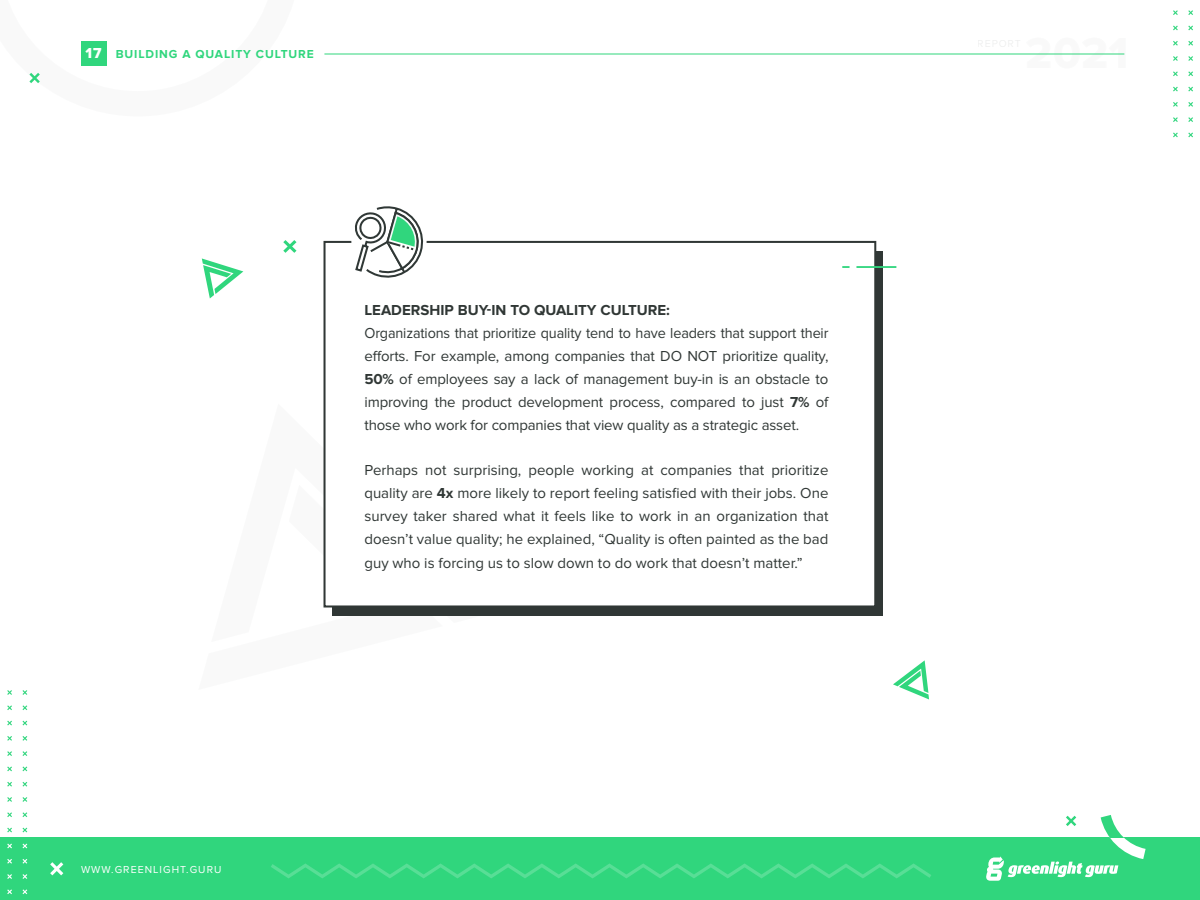
<style>
.page{position:relative;width:1200px;height:900px;background:#fff}
.page>*{position:absolute;margin:0;border:0;box-sizing:border-box;transform-origin:0 0}
.t1{font:15px/23.1px "Proxima Nova";letter-spacing:-.005em;color:#303735;text-align:justify}
.t2{font:15px/23.1px "Proxima Nova";letter-spacing:-.005em;color:#303735;text-align:justify;scale:.96 1}
.t3{font:700 15px "Proxima Nova";color:#303735}
.t4{font:15px "Proxima Nova Extrabld";color:#fff}
.t5{font:700 12px "Proxima Nova";letter-spacing:.075em;color:#30d67d}
.t6{font:10.5px "Proxima Nova";letter-spacing:.1em;color:#fff}
.s1{font-weight:700}
</style>
<div class="page">
<svg style="left:22px;top:690px;width:5px;height:5px"></svg>
<svg style="left:22px;top:705px;width:5px;height:5px"></svg>
<svg style="left:22px;top:721px;width:5px;height:4px"></svg>
<svg style="left:22px;top:736px;width:5px;height:5px"></svg>
<svg style="left:22px;top:751px;width:5px;height:5px"></svg>
<svg style="left:22px;top:767px;width:5px;height:4px"></svg>
<svg style="left:22px;top:782px;width:5px;height:5px"></svg>
<svg style="left:22px;top:797px;width:5px;height:5px"></svg>
<svg style="left:22px;top:812px;width:5px;height:5px"></svg>
<svg style="left:22px;top:828px;width:5px;height:4px"></svg>
<svg style="left:7px;top:767px;width:5px;height:4px"></svg>
<svg style="left:7px;top:782px;width:5px;height:5px"></svg>
<svg style="left:7px;top:797px;width:5px;height:5px"></svg>
<svg style="left:7px;top:812px;width:5px;height:5px"></svg>
<svg style="left:7px;top:828px;width:5px;height:4px"></svg>
<svg style="left:1188px;top:10px;width:5px;height:5px"></svg>
<svg style="left:1188px;top:26px;width:5px;height:4px"></svg>
<svg style="left:1188px;top:41px;width:5px;height:5px"></svg>
<svg style="left:1188px;top:56px;width:5px;height:5px"></svg>
<svg style="left:1188px;top:71px;width:5px;height:5px"></svg>
<svg style="left:1173px;top:10px;width:5px;height:5px"></svg>
<svg style="left:1173px;top:26px;width:5px;height:4px"></svg>
<svg style="left:1173px;top:41px;width:5px;height:5px"></svg>
<svg style="left:1173px;top:56px;width:5px;height:5px"></svg>
<svg style="left:1173px;top:71px;width:5px;height:5px"></svg>
<svg style="left:1173px;top:87px;width:5px;height:4px"></svg>
<svg style="left:1173px;top:102px;width:5px;height:5px"></svg>
<svg style="left:1173px;top:117px;width:5px;height:5px"></svg>
<svg style="left:1173px;top:133px;width:5px;height:4px"></svg>
<div style="left:0;top:837px;width:1200px;height:63px;background:#30d67d"></div>
<svg style="left:271px;top:863px;width:660px;height:16px"></svg>
<svg style="left:50px;top:862px;width:14px;height:14px"></svg>
<svg style="left:986px;top:815px;width:160px;height:66px"></svg>
<svg style="left:29px;top:41px;width:78px;height:42px"></svg>
<svg style="left:22px;top:843px;width:5px;height:5px"></svg>
<svg style="left:22px;top:859px;width:5px;height:5px"></svg>
<svg style="left:22px;top:874px;width:5px;height:5px"></svg>
<svg style="left:22px;top:889px;width:5px;height:5px"></svg>
<svg style="left:7px;top:843px;width:5px;height:5px"></svg>
<svg style="left:7px;top:859px;width:5px;height:5px"></svg>
<svg style="left:7px;top:874px;width:5px;height:5px"></svg>
<svg style="left:7px;top:889px;width:5px;height:5px"></svg>
<hr style="left:324px;top:54px;width:800px;height:1px;background:#30d67d">
<div style="left:333px;top:251px;width:550px;height:365px;background:#303735"></div>
<div style="left:324px;top:241px;width:552px;height:367px;background:#fff;border:2px solid #303735"></div>
<svg style="left:352px;top:206px;width:74px;height:72px"></svg>
<svg style="left:893px;top:660px;width:36px;height:40px"></svg>
<svg style="left:202px;top:258px;width:42px;height:41px"></svg>
<svg style="left:283px;top:240px;width:14px;height:13px"></svg>
<hr style="left:856px;top:266px;width:40px;height:2px;background:#30d67d">
<svg style="left:842px;top:266px;width:8px;height:2px"></svg>
<p class="t4" style="left:86px;top:44px;width:17px">17</p>
<p class="t5" style="left:116px;top:47px;width:200px">BUILDING A QUALITY CULTURE</p>
<p class="t3" style="left:364px;top:301px;width:307px">LEADERSHIP BUY-IN TO QUALITY CULTURE:</p>
<p class="t2" style="left:364px;top:322px;width:485px">Organizations that prioritize quality tend to have leaders that support their efforts. For example, among companies that DO NOT prioritize quality, <span class="s1">50%</span> of employees say a lack of management buy-in is an obstacle to improving the product development process, compared to just <span class="s1">7%</span> of those who work for companies that view quality as a strategic asset.</p>
<p class="t1" style="left:364px;top:459px;width:466px">Perhaps not surprising, people working at companies that prioritize quality are <span class="s1">4x</span> more likely to report feeling satisfied with their jobs. One survey taker shared what it feels like to work in an organization that doesn’t value quality; he explained, “Quality is often painted as the bad guy who is forcing us to slow down to do work that doesn’t matter.”</p>
<p class="t6" style="left:81px;top:863px;width:142px">WWW.GREENLIGHT.GURU</p>
</div>
